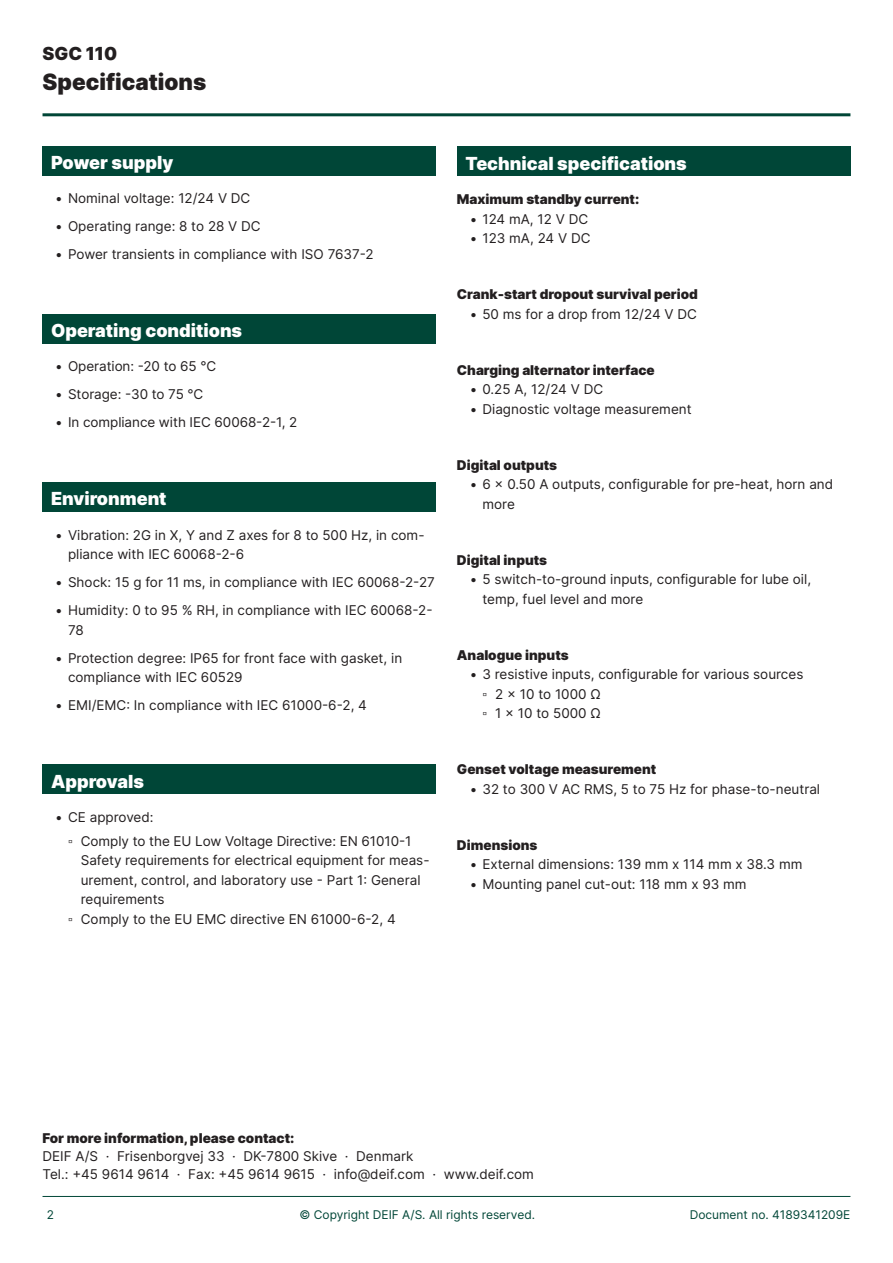
<style>
.page{position:relative;width:893px;height:1263px;background:#fff}
.page>*{position:absolute;margin:0;border:0;box-sizing:border-box;transform-origin:0 0}
.t1{font:900 22.5px "Inter";color:#231f20}
.t2{font:900 18px "Inter";color:#fff}
.t3{font:900 18px "Inter";color:#231f20}
.t4{font:13.5px/19.5px "Inter";color:#231f20}
.t5{font:900 13.5px "Inter";color:#231f20}
.t6{font:12px "Inter";color:#004637}
.s1{font-family:"Arial"}
</style>
<div class="page">
<hr style="left:43px;top:113px;width:807px;height:3px;background:#004637">
<hr style="left:43px;top:1196px;width:807px;height:1px;background:#004637">
<div style="left:43px;top:146px;width:393px;height:29px;background:#004637"></div>
<div style="left:43px;top:314px;width:393px;height:29px;background:#004637"></div>
<div style="left:43px;top:482px;width:393px;height:29px;background:#004637"></div>
<div style="left:43px;top:764px;width:393px;height:30px;background:#004637"></div>
<div style="left:457px;top:146px;width:393px;height:30px;background:#004637"></div>
<p class="t3" style="left:43px;top:40px;width:76px">SGC 110</p>
<p class="t1" style="left:43px;top:65px;width:165px">Specifications</p>
<p class="t2" style="left:51px;top:149px;width:124px">Power supply</p>
<p class="t4" style="left:55px;top:188px;width:197px">• Nominal voltage: 12/24 V DC</p>
<p class="t4" style="left:55px;top:216px;width:207px">• Operating range: 8 to 28 V DC</p>
<p class="t4" style="left:55px;top:244px;width:320px">• Power transients in compliance with ISO 7637-2</p>
<p class="t2" style="left:51px;top:317px;width:193px">Operating conditions</p>
<p class="t4" style="left:55px;top:356px;width:162px">• Operation: -20 to 65 °C</p>
<p class="t4" style="left:55px;top:384px;width:150px">• Storage: -30 to 75 °C</p>
<p class="t4" style="left:55px;top:412px;width:244px">• In compliance with IEC 60068-2-1, 2</p>
<p class="t2" style="left:51px;top:485px;width:117px">Environment</p>
<p class="t4" style="left:68px;top:524px;width:358px;text-indent:-13px">• Vibration: 2G in X, Y and Z axes for 8 to 500 Hz, in com&shy;pliance with IEC 60068-2-6</p>
<p class="t4" style="left:55px;top:572px;width:381px">• Shock: 15 g for 11 ms, in compliance with IEC 60068-2-27</p>
<p class="t4" style="left:68px;top:600px;width:366px;text-indent:-13px">• Humidity: 0 to 95 % RH, in compliance with IEC 60068-2-<br>78</p>
<p class="t4" style="left:68px;top:648px;width:336px;text-indent:-13px">• Protection degree: IP65 for front face with gasket, in compliance with IEC 60529</p>
<p class="t4" style="left:55px;top:695px;width:313px">• EMI/EMC: In compliance with IEC 61000-6-2, 4</p>
<p class="t2" style="left:51px;top:767px;width:94px">Approvals</p>
<p class="t4" style="left:55px;top:807px;width:100px">• CE approved:</p>
<p class="t4" style="left:81px;top:831px;width:350px;text-indent:-13px"><span class="s1">▫</span> Comply to the EU Low Voltage Directive: EN 61010-1<br>Safety requirements for electrical equipment for meas&shy;urement, control, and laboratory use - Part 1: General requirements</p>
<p class="t4" style="left:68px;top:909px;width:329px"><span class="s1">▫</span> Comply to the EU EMC directive EN 61000-6-2, 4</p>
<p class="t2" style="left:465px;top:150px;width:223px">Technical specifications</p>
<p class="t5" style="left:457px;top:189px;width:184px">Maximum standby current:</p>
<p class="t4" style="left:470px;top:209px;width:120px">• 124 mA, 12 V DC</p>
<p class="t4" style="left:470px;top:228px;width:122px">• 123 mA, 24 V DC</p>
<p class="t5" style="left:457px;top:284px;width:243px">Crank-start dropout survival period</p>
<p class="t4" style="left:470px;top:304px;width:229px">• 50 ms for a drop from 12/24 V DC</p>
<p class="t5" style="left:457px;top:359px;width:199px">Charging alternator interface</p>
<p class="t4" style="left:470px;top:379px;width:135px">• 0.25 A, 12/24 V DC</p>
<p class="t4" style="left:470px;top:399px;width:224px">• Diagnostic voltage measurement</p>
<p class="t5" style="left:457px;top:454px;width:102px">Digital outputs</p>
<p class="t4" style="left:482px;top:474px;width:352px;text-indent:-13px">• 6 x 0.50 A outputs, configurable for pre-heat, horn and more</p>
<p class="t5" style="left:457px;top:549px;width:92px">Digital inputs</p>
<p class="t4" style="left:482px;top:569px;width:330px;text-indent:-13px">• 5 switch-to-ground inputs, configurable for lube oil, temp, fuel level and more</p>
<p class="t5" style="left:457px;top:644px;width:113px">Analogue inputs</p>
<p class="t4" style="left:470px;top:664px;width:335px">• 3 resistive inputs, configurable for various sources</p>
<p class="t4" style="left:482px;top:684px;width:120px"><span class="s1">▫</span> 2 x 10 to 1000 Ω</p>
<p class="t4" style="left:482px;top:703px;width:120px"><span class="s1">▫</span> 1 x 10 to 5000 Ω</p>
<p class="t5" style="left:457px;top:759px;width:201px">Genset voltage measurement</p>
<p class="t4" style="left:470px;top:779px;width:352px">• 32 to 300 V AC RMS, 5 to 75 Hz for phase-to-neutral</p>
<p class="t5" style="left:457px;top:834px;width:82px">Dimensions</p>
<p class="t4" style="left:470px;top:854px;width:334px">• External dimensions: 139 mm x 114 mm x 38.3 mm</p>
<p class="t4" style="left:470px;top:874px;width:278px">• Mounting panel cut-out: 118 mm x 93 mm</p>
<p class="t5" style="left:43px;top:1128px;width:253px">For more information, please contact:</p>
<p class="t4" style="left:43px;top:1146px;width:372px">DEIF A/S · Frisenborgvej 33 · DK-7800 Skive · Denmark</p>
<p class="t4" style="left:43px;top:1164px;width:493px">Tel.: +45 9614 9614 · Fax: +45 9614 9615 · info@deif.com · www.deif.com</p>
<p class="t6" style="left:299px;top:1206px;width:237px">© Copyright DEIF A/S. All rights reserved.</p>
<p class="t6" style="left:47px;top:1206px;width:9px">2</p>
<p class="t6" style="left:690px;top:1206px;width:162px">Document no. 4189341209E</p>
</div>
